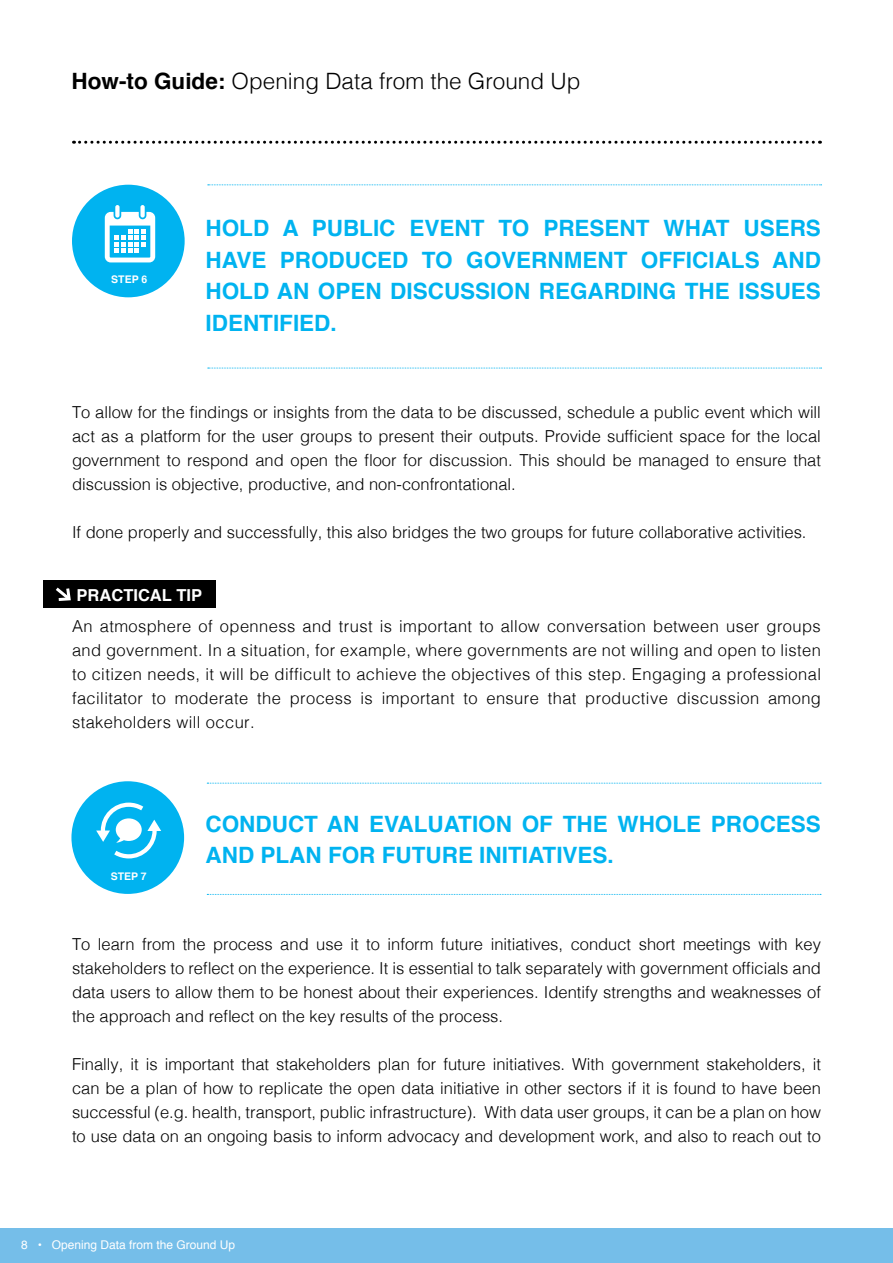
<style>
.page{position:relative;width:893px;height:1263px;background:#fff}
.page>*{position:absolute;margin:0;border:0;box-sizing:border-box;transform-origin:0 0}
.t1{font:700 22.5px/31.5px "Helvetica";color:#00b3f0;text-align:justify}
.t2{font:300 22.5px "Helvetica";color:#000}
.t3{font:300 16.5px/24px "Helvetica";color:#000;text-align:justify}
.t4{font:700 16.5px "Helvetica";color:#fff}
.t5{font:12px "Helvetica";color:#fff}
.t6{font:700 10.5px "Helvetica";color:#fff}
.s1{font-weight:700}
</style>
<div class="page">
<div style="left:0;top:1229px;width:893px;height:34px;background:#75bee9"></div>
<div style="left:43px;top:581px;width:173px;height:27px;background:#000"></div>
<svg style="left:55px;top:587px;width:16px;height:14px"></svg>
<svg style="left:74px;top:141px;width:746px;height:3px"></svg>
<div style="left:71px;top:781px;width:113px;height:113px;background:#00b3f0;border-radius:50%"></div>
<svg style="left:96px;top:803px;width:65px;height:55px"></svg>
<svg style="left:207px;top:783px;width:614px;height:1px"></svg>
<svg style="left:207px;top:894px;width:614px;height:1px"></svg>
<svg style="left:208px;top:184px;width:614px;height:1px"></svg>
<svg style="left:208px;top:368px;width:614px;height:1px"></svg>
<div style="left:72px;top:185px;width:113px;height:112px;background:#00b3f0;border-radius:50%"></div>
<div style="left:140px;top:205px;width:5px;height:13px;background:#fff;border-radius:2px"></div>
<div style="left:115px;top:205px;width:5px;height:13px;background:#fff;border-radius:2px"></div>
<svg style="left:105px;top:212px;width:50px;height:50px"></svg>
<h1 class="t2" style="left:72px;top:62px;width:510px"><span class="s1">HOW-TO GUIDE:</span> Opening Data from the Ground U p</h1>
<p class="t6" style="left:111px;top:271px;width:37px">STEP 6</p>
<h1 class="t1" style="left:206px;top:213px;width:617px">HOLD A PUBLIC EVENT TO PRESENT WHAT USERS HAVE PRODUCED TO GOVERNMENT OFFICIALS AND HOLD AN OPEN DISCUSSION REGARDING THE ISSUES IDENTIFIED.</h1>
<p class="t3" style="left:72px;top:399px;width:750px">To allow for the findings or insights from the data to be discussed, schedule a public event which will act as a platform for the user groups to present their outputs. Provide sufficient space for the local government to respond and open the floor for discussion. This should be managed to ensure that discussion is objective, productive, and non-confrontational.</p>
<p class="t3" style="left:72px;top:519px;width:736px">If done properly and successfully, this also bridges the two groups for future collaborative activities.</p>
<p class="t4" style="left:77px;top:582px;width:12px">PRACTICAL</p>
<p class="t4" style="left:176px;top:582px;width:10px">TIP</p>
<p class="t3" style="left:72px;top:613px;width:750px">An atmosphere of openness and trust is important to allow conversation between user groups and government. I n a situation, for example, where governments are not willing and open to listen to citizen needs, it will be difficult to achieve the objectives of this step. Engaging a professional facilitator to moderate the process is important to ensure that productive discussion among stakeholders will occur.</p>
<p class="t6" style="left:111px;top:868px;width:37px">STEP 7</p>
<h1 class="t1" style="left:206px;top:808px;width:617px">CONDUCT AN EVALUATION OF THE WHOLE PROCESS<br>AND PLAN FOR FUTURE INITIATIVES.</h1>
<p class="t3" style="left:72px;top:931px;width:750px">To learn from the process and use it to inform future initiatives, conduct short meetings with key stakeholders to reflect on the experience. It is essential to talk separately with government officials and data users to allow them to be honest about their experiences. I dentify strengths and weaknesses of the approach and reflect on the key results of the process.</p>
<p class="t3" style="left:72px;top:1051px;width:751px">Finally, it is important that stakeholders plan for future initiatives. With government stakeholders, it can be a plan of how to replicate the open data initiative in other sectors if it is found to have been successful (e.g. health, transport, public infrastructure). With data user groups, it can be a plan on how to use data on an ongoing basis to inform advocacy and development work, and also to reach out to</p>
<p class="t5" style="left:21px;top:1236px;width:216px">8 • Opening Data from the Ground Up</p>
</div>
